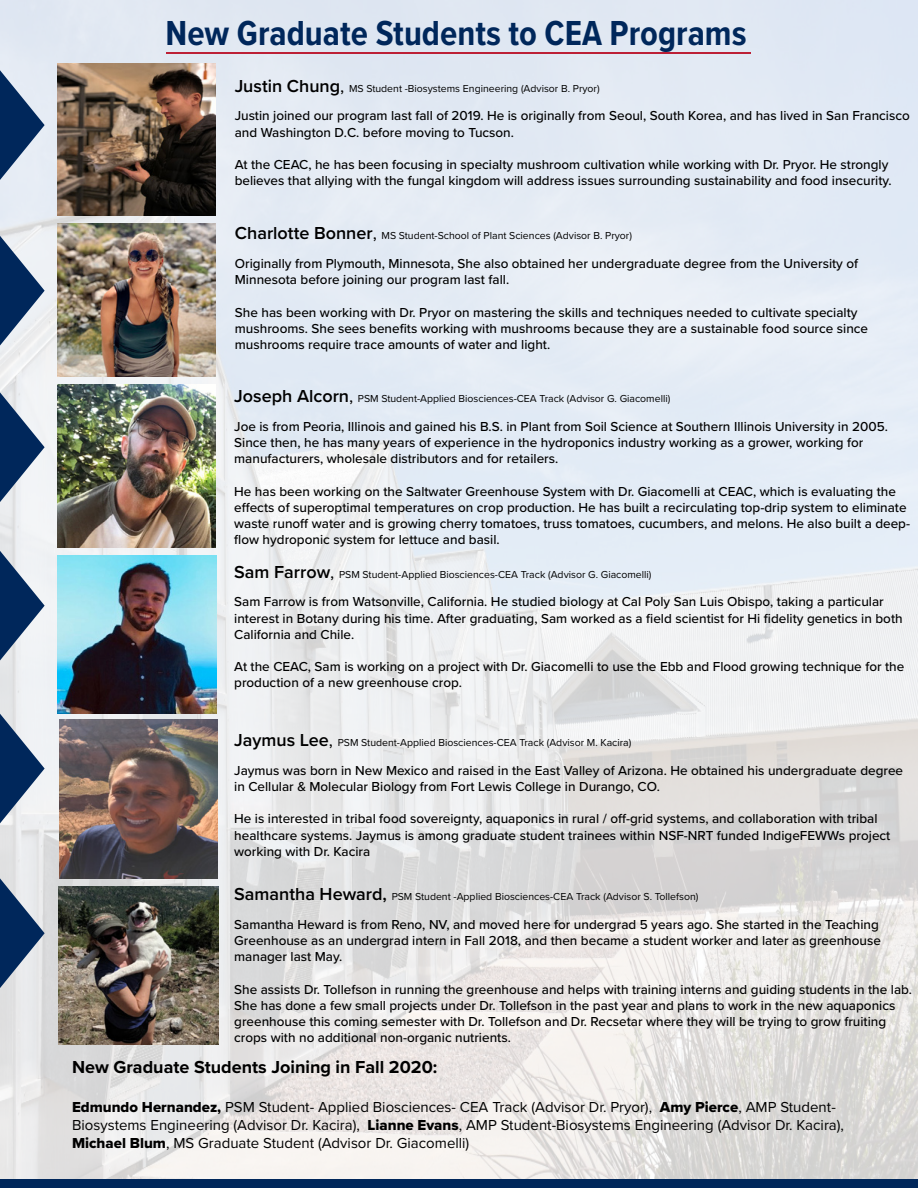
<style>
.page{position:relative;width:918px;height:1188px;background:#fff}
.page>*{position:absolute;margin:0;border:0;box-sizing:border-box;transform-origin:0 0}
.t1{font:700 36px "Proxima Nova Cond";color:#00275b}
.t2{font:700 18px "Proxima Nova";color:#000}
.t3{font:15px/18px "Proxima Nova";color:#000}
.t4{font:500 13.5px/16.2px "Proxima Nova";color:#000}
.t5{font:10.5px "Proxima Nova";color:#000}
.s1{font-weight:600;font-size:18px}
.s2{font-size:18px}
.s3{font-family:"Proxima Nova Extrabld"}
</style>
<div class="page">
<img style="left:0;top:0;width:918px;height:1180px">
<img style="left:58px;top:63px;width:158px;height:153px">
<img style="left:58px;top:886px;width:161px;height:158px">
<img style="left:57px;top:384px;width:158px;height:163px">
<img style="left:57px;top:224px;width:158px;height:153px">
<hr style="left:166px;top:52px;width:585px;height:2px;background:#bd2036">
<svg style="left:0;top:70px;width:45px;height:110px;background:#748aa8"></svg>
<svg style="left:0;top:236px;width:45px;height:110px;background:#788ca7"></svg>
<svg style="left:0;top:392px;width:45px;height:110px"></svg>
<svg style="left:0;top:551px;width:45px;height:109px"></svg>
<svg style="left:0;top:714px;width:45px;height:109px"></svg>
<svg style="left:0;top:878px;width:45px;height:110px;background:#7487a2"></svg>
<img style="left:59px;top:720px;width:159px;height:158px">
<div style="left:0;top:1180px;width:918px;height:8px;background:#00275b"></div>
<img style="left:57px;top:555px;width:159px;height:159px">
<h1 class="t1" style="left:166px;top:6px;width:582px">New Graduate Students to CEA Programs</h1>
<p class="t5" style="left:235px;top:80px;width:367px"><span class="s1">Justin Chung</span><span class="s2">,</span> MS Student -Biosystems Engineering (Advisor B. Pryor)</p>
<p class="t4" style="left:235px;top:107px;width:677px">Justin joined our program last fall of 2019. He is originally from Seoul, South Korea, and has lived in San Francisco and Washington D.C. before moving to Tucson.</p>
<p class="t4" style="left:235px;top:156px;width:659px">At the CEAC, he has been focusing in specialty mushroom cultivation while working with Dr. Pryor. He strongly believes that allying with the fungal kingdom will address issues surrounding sustainability and food insecurity.</p>
<p class="t5" style="left:235px;top:228px;width:399px"><span class="s1">Charlotte Bonner</span><span class="s2">,</span> MS Student-School of Plant Sciences (Advisor B. Pryor)</p>
<p class="t4" style="left:235px;top:255px;width:625px">Originally from Plymouth, Minnesota, She also obtained her undergraduate degree from the University of<br>Minnesota before joining our program last fall.</p>
<p class="t4" style="left:235px;top:304px;width:635px">She has been working with Dr. Pryor on mastering the skills and techniques needed to cultivate specialty mushrooms. She sees benefits working with mushrooms because they are a sustainable food source since mushrooms require trace amounts of water and light.</p>
<p class="t5" style="left:234px;top:391px;width:438px"><span class="s1">Joseph Alcorn</span><span class="s2">,</span> PSM Student-Applied Biosciences-CEA Track (Advisor G. Giacomelli)</p>
<p class="t4" style="left:234px;top:418px;width:655px">Joe is from Peoria, Illinois and gained his B.S. in Plant from Soil Science at Southern Illinois University in 2005.<br>Since then, he has many years of experience in the hydroponics industry working as a grower, working for manufacturers, wholesale distributors and for retailers.</p>
<p class="t4" style="left:234px;top:483px;width:677px">He has been working on the Saltwater Greenhouse System with Dr. Giacomelli at CEAC, which is evaluating the effects of superoptimal temperatures on crop production. He has built a recirculating top-drip system to eliminate waste runoff water and is growing cherry tomatoes, truss tomatoes, cucumbers, and melons. He also built a deep&shy;flow hydroponic system for lettuce and basil.</p>
<p class="t5" style="left:234px;top:566px;width:419px"><span class="s1">Sam Farrow</span><span class="s2">,</span> PSM Student-Applied Biosciences-CEA Track (Advisor G. Giacomelli)</p>
<p class="t4" style="left:234px;top:593px;width:670px">Sam Farrow is from Watsonville, California. He studied biology at Cal Poly San Luis Obispo, taking a particular interest in Botany during his time. After graduating, Sam worked as a field scientist for Hi fidelity genetics in both<br>California and Chile.</p>
<p class="t4" style="left:234px;top:658px;width:672px">At the CEAC, Sam is working on a project with Dr. Giacomelli to use the Ebb and Flood growing technique for the production of a new greenhouse crop.</p>
<p class="t5" style="left:234px;top:735px;width:399px"><span class="s1">Jaymus Lee</span><span class="s2">,</span> PSM Student-Applied Biosciences-CEA Track (Advisor M. Kacira)</p>
<p class="t4" style="left:234px;top:762px;width:670px">Jaymus was born in New Mexico and raised in the East Valley of Arizona. He obtained his undergraduate degree in Cellular &amp; Molecular Biology from Fort Lewis College in Durango, CO.</p>
<p class="t4" style="left:234px;top:810px;width:658px">He is interested in tribal food sovereignty, aquaponics in rural / off-grid systems, and collaboration with tribal healthcare systems. Jaymus is among graduate student trainees within NSF-NRT funded IndigeFEWWs project working with Dr. Kacira</p>
<p class="t5" style="left:234px;top:889px;width:466px"><span class="s1">Samantha Heward,</span> PSM Student -Applied Biosciences-CEA Track (Advisor S. Tollefson)</p>
<p class="t4" style="left:234px;top:916px;width:648px">Samantha Heward is from Reno, NV, and moved here for undergrad 5 years ago. She started in the Teaching<br>Greenhouse as an undergrad intern in Fall 2018, and then became a student worker and later as greenhouse manager last May.</p>
<p class="t4" style="left:234px;top:981px;width:679px">She assists Dr. Tollefson in running the greenhouse and helps with training interns and guiding students in the lab.<br>She has done a few small projects under Dr. Tollefson in the past year and plans to work in the new aquaponics greenhouse this coming semester with Dr. Tollefson and Dr. Recsetar where they will be trying to grow fruiting crops with no additional non-organic nutrients.</p>
<h2 class="t2" style="left:72px;top:1053px;width:367px">New Graduate Students Joining in Fall 2020:</h2>
<p class="t3" style="left:72px;top:1098px;width:774px"><span class="s3">Edmundo Hernandez,</span> PSM Student- Applied Biosciences- CEA Track (Advisor Dr. Pryor), <span class="s3">Amy Pierce</span>, AMP Student-<br>Biosystems Engineering (Advisor Dr. Kacira), <span class="s3">Lianne Evans</span>, AMP Student-Biosystems Engineering (Advisor Dr. Kacira),<br><span class="s3">Michael Blum</span>, MS Graduate Student (Advisor Dr. Giacomelli)</p>
</div>
